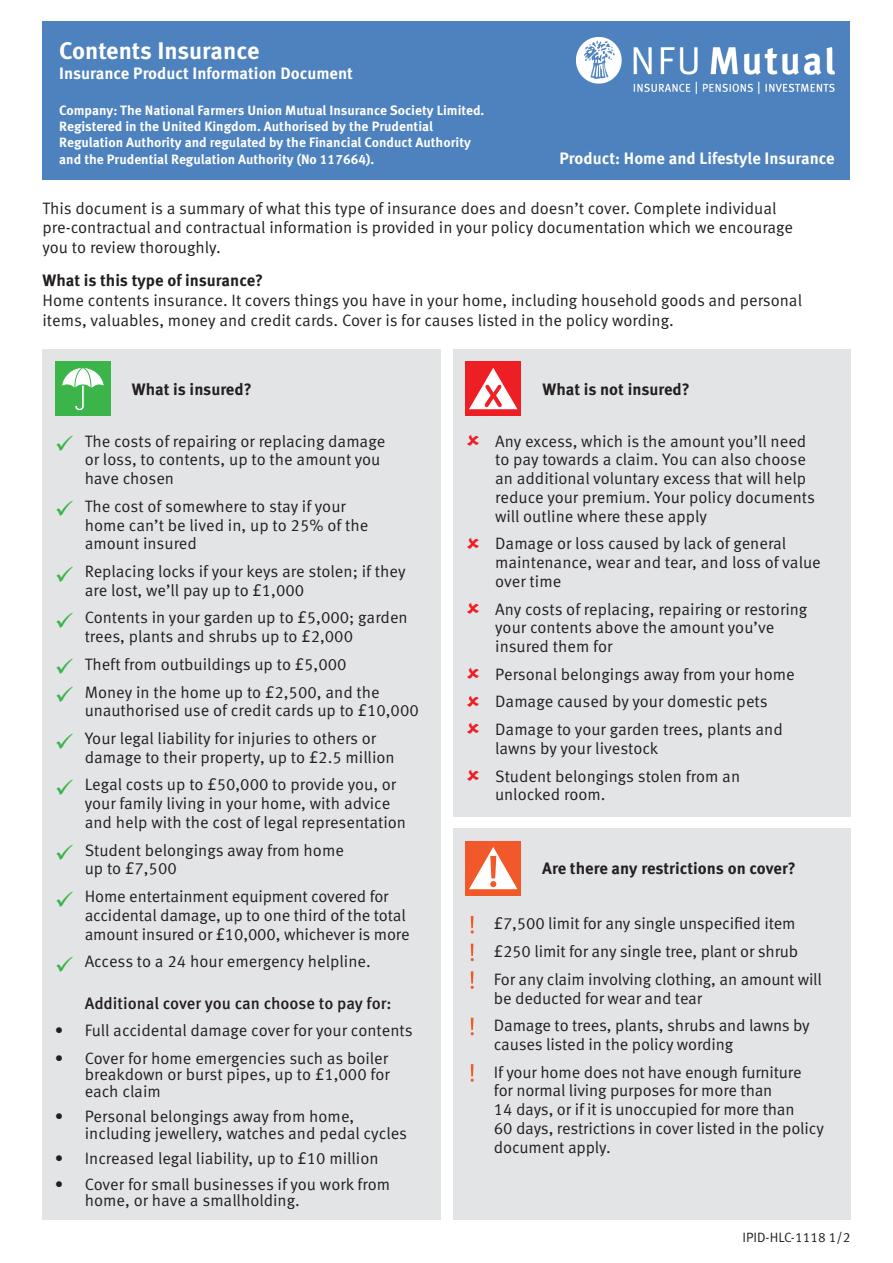
<style>
.page{position:relative;width:893px;height:1263px;background:#fff}
.page>*{position:absolute;margin:0;border:0;box-sizing:border-box;transform-origin:0 0}
.main_heading{font:700 24px "Meta Pro";color:#fff}
.body{font:16.5px/18.8px "Meta Pro";color:#231f20}
.exclamation_bullet{font:16.5px/18.8px "Meta Pro";letter-spacing:-.01em;color:#231f20}
.color_bullet{font:16.5px/16.5px "Meta Pro";color:#231f20}
.main_heading-2{font:700 16.5px "Meta Pro";color:#fff}
.sub_heading{font:700 16.5px "Meta Pro";color:#231f20}
.t1{font:500 16.5px "Meta Pro";color:#231f20}
.main_heading-3{font:700 13.5px/16.2px "Meta Pro";color:#fff}
.t2{font:13.5px "Meta Pro";color:#231f20}
.s1{font-weight:700}
.s2{color:#3bb54a}
</style>
<div class="page">
<div style="left:43px;top:21px;width:807px;height:159px;background:#4d82be"></div>
<img style="left:576px;top:38px;width:259px;height:55px">
<div style="left:43px;top:349px;width:398px;height:871px;background:#e3e4e6"></div>
<div style="left:55px;top:362px;width:56px;height:54px;background:#3bb54a"></div>
<svg style="left:61px;top:367px;width:43px;height:44px"></svg>
<div style="left:453px;top:349px;width:397px;height:467px;background:#e3e4e6"></div>
<div style="left:465px;top:362px;width:56px;height:54px;background:#ed1f25"></div>
<svg style="left:469px;top:368px;width:48px;height:41px"></svg>
<div style="left:453px;top:829px;width:397px;height:391px;background:#e3e4e6"></div>
<svg style="left:471px;top:916px;width:3px;height:17px"></svg>
<svg style="left:471px;top:944px;width:3px;height:17px"></svg>
<svg style="left:471px;top:971px;width:3px;height:18px"></svg>
<svg style="left:471px;top:1018px;width:3px;height:17px"></svg>
<svg style="left:471px;top:1064px;width:3px;height:18px"></svg>
<div style="left:465px;top:841px;width:56px;height:54px;background:#f1592a"></div>
<svg style="left:469px;top:847px;width:48px;height:42px"></svg>
<p class="main_heading" style="left:59px;top:36px;width:202px">Contents Insurance</p>
<p class="main_heading-2" style="left:59px;top:63px;width:295px">Insurance Product Information Document</p>
<p class="main_heading-3" style="left:59px;top:103px;width:427px">Company: The National Farmers Union Mutual Insurance Society Limited.<br>Registered in the United Kingdom. Authorised by the Prudential Regulation Authority and regulated by the Financial Conduct Authority and the Prudential Regulation Authority (No 117664).</p>
<p class="main_heading-2" style="left:559px;top:147px;width:277px">Product: Home and Lifestyle Insurance</p>
<p class="body" style="left:43px;top:198px;width:752px;line-height:19.8px">This document is a summary of what this type of insurance does and doesn’t cover. Complete individual pre-contractual and contractual information is provided in your policy documentation which we encourage you to review thoroughly.</p>
<p class="body" style="left:43px;top:271px;width:761px;line-height:19.8px"><span class="s1">What is this type of insurance?<br></span>Home contents insurance. It covers things you have in your home, including household goods and personal items, valuables, money and credit cards. Cover is for causes listed in the policy wording.</p>
<p class="sub_heading" style="left:132px;top:378px;width:121px">What is insured?</p>
<p class="body" style="left:85px;top:432px;width:302px;text-indent:-30px"><span class="s2">✓</span> The costs of repairing or replacing damage or loss, to contents, up to the amount you have chosen</p>
<p class="body" style="left:85px;top:497px;width:285px;text-indent:-30px"><span class="s2">✓</span> The cost of somewhere to stay if your home can’t be lived in, up to 25% of the amount insured</p>
<p class="body" style="left:85px;top:562px;width:323px;text-indent:-30px"><span class="s2">✓</span> Replacing locks if your keys are stolen; if they are lost, we’ll pay up to £1,000</p>
<p class="body" style="left:85px;top:609px;width:325px;text-indent:-30px"><span class="s2">✓</span> Contents in your garden up to £5,000; garden trees, plants and shrubs up to £2,000</p>
<p class="body" style="left:55px;top:655px;width:293px"><span class="s2">✓</span> Theft from outbuildings up to £5,000</p>
<p class="body" style="left:85px;top:683px;width:336px;text-indent:-30px"><span class="s2">✓</span> Money in the home up to £2,500, and the unauthorised use of credit cards up to £10,000</p>
<p class="body" style="left:85px;top:729px;width:312px;text-indent:-30px"><span class="s2">✓</span> Your legal liability for injuries to others or damage to their property, up to £2.5 million</p>
<p class="body" style="left:85px;top:776px;width:323px;text-indent:-30px"><span class="s2">✓</span> Legal costs up to £50,000 to provide you, or your family living in your home, with advice and help with the cost of legal representation</p>
<p class="body" style="left:85px;top:841px;width:261px;text-indent:-30px"><span class="s2">✓</span> Student belongings away from home up to £7,500</p>
<p class="body" style="left:85px;top:887px;width:326px;text-indent:-30px"><span class="s2">✓</span> Home entertainment equipment covered for accidental damage, up to one third of the total amount insured or £10,000, whichever is more</p>
<p class="body" style="left:55px;top:953px;width:317px"><span class="s2">✓</span> Access to a 24 hour emergency helpline.</p>
<p class="t1" style="left:85px;top:992px;width:308px">Additional cover you can choose to pay for:</p>
<p class="color_bullet" style="left:55px;top:1023px;width:359px">• Full accidental damage cover for your contents</p>
<p class="color_bullet" style="left:85px;top:1050px;width:307px;text-align:justify;text-indent:-30px">• Cover for home emergencies such as boiler breakdown or burst pipes, up to £1,000 for each claim</p>
<p class="color_bullet" style="left:85px;top:1109px;width:324px;text-indent:-30px">• Personal belongings away from home, including jewellery, watches and pedal cycles</p>
<p class="color_bullet" style="left:55px;top:1151px;width:325px">• Increased legal liability, up to £10 million</p>
<p class="color_bullet" style="left:85px;top:1176px;width:307px;text-indent:-30px">• Cover for small businesses if you work from home, or have a smallholding.</p>
<p class="sub_heading" style="left:542px;top:379px;width:149px">What is not insured?</p>
<p class="body" style="left:495px;top:432px;width:321px">Any excess, which is the amount you’ll need to pay towards a claim. You can also choose an additional voluntary excess that will help reduce your premium. Your policy documents will outline where these apply</p>
<p class="body" style="left:495px;top:535px;width:327px">Damage or loss caused by lack of general maintenance, wear and tear, and loss of value over time</p>
<p class="body" style="left:495px;top:600px;width:314px">Any costs of replacing, repairing or restoring your contents above the amount you’ve insured them for</p>
<p class="body" style="left:495px;top:665px;width:301px">Personal belongings away from your home</p>
<p class="body" style="left:495px;top:693px;width:274px">Damage caused by your domestic pets</p>
<p class="body" style="left:495px;top:720px;width:289px">Damage to your garden trees, plants and lawns by your livestock</p>
<p class="body" style="left:495px;top:767px;width:246px">Student belongings stolen from an unlocked room.</p>
<p class="sub_heading" style="left:542px;top:858px;width:255px">Are there any restrictions on cover?</p>
<p class="exclamation_bullet" style="left:494px;top:915px;width:303px">£7,500 limit for any single unspecified item</p>
<p class="exclamation_bullet" style="left:494px;top:942px;width:306px">£250 limit for any single tree, plant or shrub</p>
<p class="exclamation_bullet" style="left:494px;top:970px;width:329px">For any claim involving clothing, an amount will be deducted for wear and tear</p>
<p class="exclamation_bullet" style="left:494px;top:1016px;width:317px">Damage to trees, plants, shrubs and lawns by causes listed in the policy wording</p>
<p class="exclamation_bullet" style="left:494px;top:1063px;width:332px">If your home does not have enough furniture for normal living purposes for more than<br>14 days, or if it is unoccupied for more than<br>60 days, restrictions in cover listed in the policy document apply.</p>
<p class="t2" style="left:742px;top:1228px;width:110px">IPID-HLC-1118 1/2</p>
</div>
